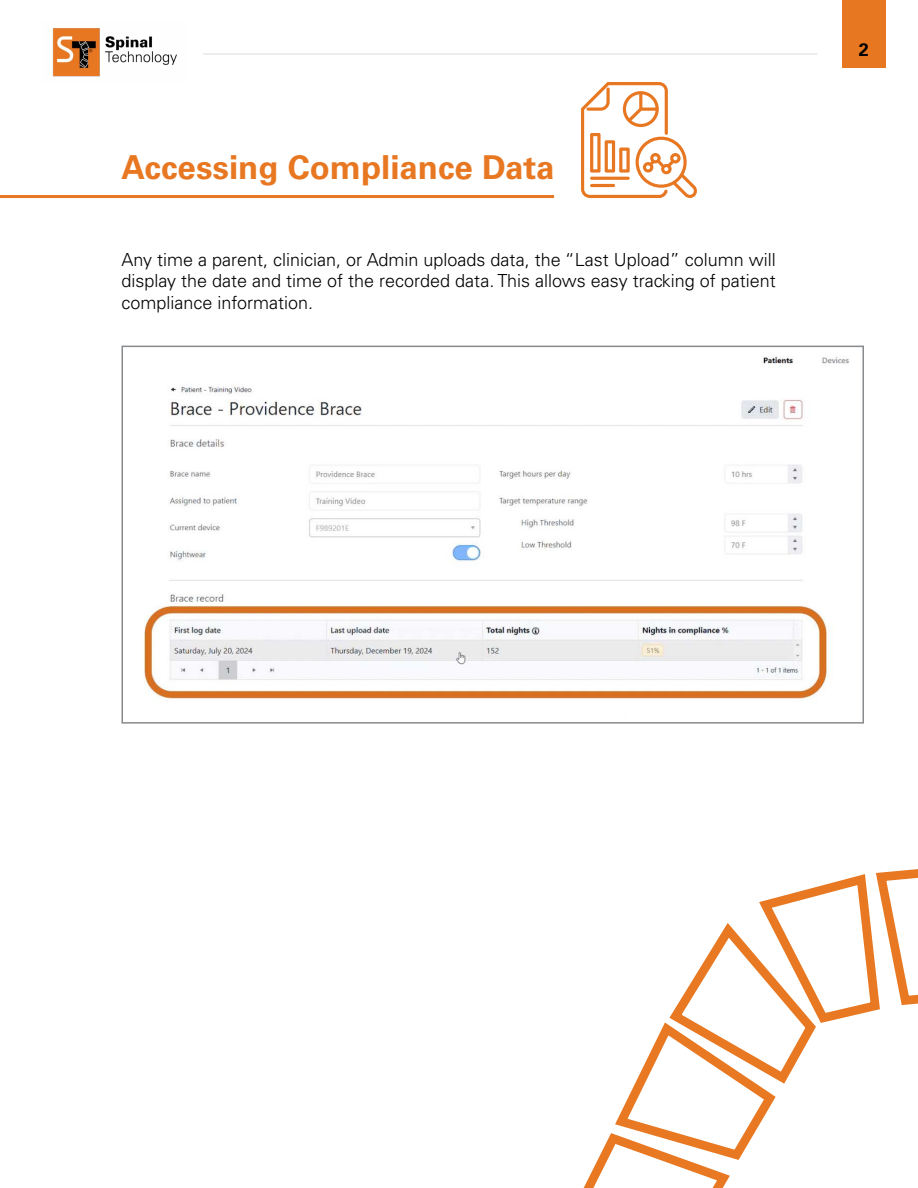
<style>
.page{position:relative;width:918px;height:1188px;background:#fff}
.page>*{position:absolute;margin:0;border:0;box-sizing:border-box;transform-origin:0 0}
.t1{font:700 33px "Univers LT Std";color:#e87722}
.t2{font:300 18px/21.6px "Univers LT Std";color:#000;text-align:justify}
.t3{font:700 18px "Univers LT Std";color:#000}
</style>
<div class="page">
<img style="left:52px;top:28px;width:125px;height:49px">
<hr style="left:203px;top:53px;width:615px;height:2px;background:#e7e8e8">
<div style="left:842px;top:0;width:44px;height:68px;background:#e87722"></div>
<img style="left:144px;top:356px;width:705px;height:343px">
<div style="left:122px;top:346px;width:742px;height:378px;border:2px solid #888b8d"></div>
<hr style="left:0;top:195px;width:554px;height:3px;background:#e87722">
<svg style="left:583px;top:869px;width:335px;height:319px"></svg>
<svg style="left:581px;top:82px;width:116px;height:116px"></svg>
<h1 class="t1" style="left:122px;top:148px;width:435px">Accessing Compliance Data</h1>
<p class="t2" style="left:122px;top:248px;width:656px">Any time a parent, clinician, or Admin uploads data, the “Last Upload” column will display the date and time of the recorded data. This allows easy tracking of patient compliance information.</p>
<p class="t3" style="left:859px;top:40px;width:12px">2</p>
</div>
